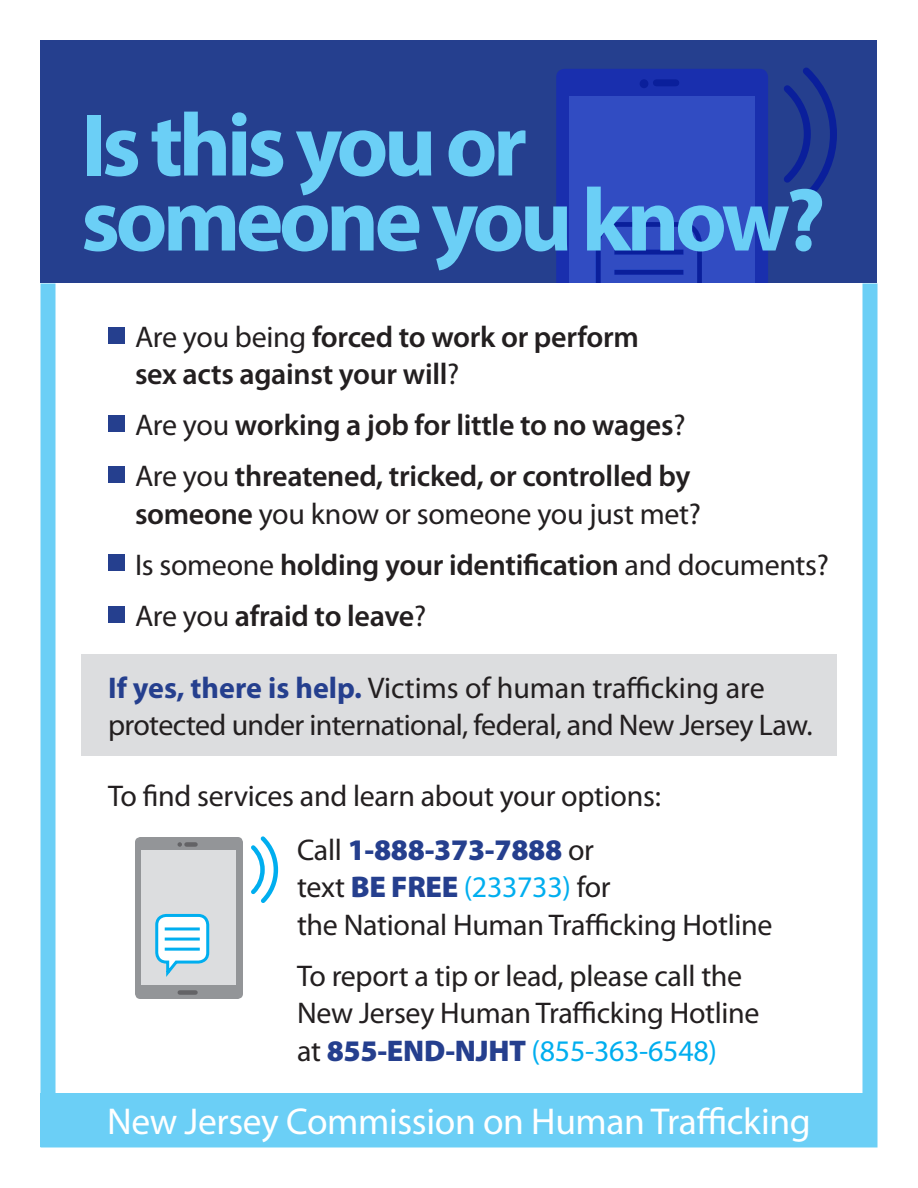
<style>
.page{position:relative;width:918px;height:1188px;background:#fff}
.page>*{position:absolute;margin:0;border:0;box-sizing:border-box;transform-origin:0 0}
.t1{font:700 90px/75px "Myriad Pro";letter-spacing:-.05em;color:#6bcff6}
.t2{font:37.5px "Myriad Pro";letter-spacing:-.01em;color:#fff}
.t3{font:30px/37.5px "Myriad Pro";letter-spacing:-.01em;color:#231f20}
.t4{font:600 30px/37.5px "Myriad Pro";letter-spacing:-.01em;color:#231f20}
.s1{font-weight:400}
.s2{font-weight:700;color:#253f8e}
.s3{font-weight:900;color:#253f8e}
.s4{color:#00aeef}
</style>
<div class="page">
<div style="left:40px;top:1094px;width:838px;height:54px;background:#6bcff6"></div>
<div style="left:81px;top:655px;width:756px;height:101px;background:#dcdddf"></div>
<div style="left:40px;top:40px;width:838px;height:244px;background:#253f8e"></div>
<div style="left:108px;top:416px;width:16px;height:16px;background:#253f8e"></div>
<div style="left:108px;top:554px;width:16px;height:16px;background:#253f8e"></div>
<div style="left:108px;top:467px;width:16px;height:16px;background:#253f8e"></div>
<div style="left:108px;top:606px;width:16px;height:16px;background:#253f8e"></div>
<div style="left:135px;top:837px;width:108px;height:162px;background:#939598;border-radius:5px"></div>
<div style="left:142px;top:850px;width:94px;height:136px;background:#dcdddf"></div>
<svg style="left:155px;top:913px;width:55px;height:64px"></svg>
<hr style="left:165px;top:948px;width:35px;height:3px;background:#00aeef">
<hr style="left:165px;top:927px;width:35px;height:3px;background:#00aeef">
<hr style="left:165px;top:938px;width:35px;height:3px;background:#00aeef">
<svg style="left:251px;top:836px;width:28px;height:67px"></svg>
<div style="left:180px;top:990px;width:16px;height:5px;background:#636366"></div>
<div style="left:187px;top:842px;width:9px;height:5px;background:#636366"></div>
<svg style="left:178px;top:842px;width:4px;height:5px"></svg>
<div style="left:556px;top:69px;width:212px;height:323px;background:#192fae;border-radius:8px"></div>
<div style="left:569px;top:96px;width:186px;height:269px;background:#314cc2"></div>
<svg style="left:595px;top:222px;width:107px;height:54px"></svg>
<hr style="left:615px;top:250px;width:68px;height:4px;background:#0a1f9b">
<div style="left:615px;top:270px;width:68px;height:5px;background:#0a1f9b"></div>
<svg style="left:784px;top:67px;width:53px;height:133px"></svg>
<div style="left:656px;top:79px;width:20px;height:7px;background:#0a1f9b"></div>
<div style="left:640px;top:79px;width:8px;height:9px;background:#0a1f9b;border-radius:50%"></div>
<div style="left:54px;top:284px;width:810px;height:121px;background:#fff"></div>
<div style="left:40px;top:276px;width:838px;height:871px;border:15px solid #6bcff6"></div>
<div style="left:108px;top:327px;width:16px;height:16px;background:#253f8e"></div>
<p class="t1" style="left:81px;top:105px;width:746px">Is this you or someone you know?</p>
<p class="t4" style="left:135px;top:317px;width:506px"><span class="s1">Are you being</span> forced to work or perform sex acts against your will<span class="s1">?</span></p>
<p class="t4" style="left:135px;top:405px;width:552px"><span class="s1">Are you</span> working a job for little to no wages<span class="s1">?</span></p>
<p class="t4" style="left:135px;top:456px;width:568px"><span class="s1">Are you</span> threatened, tricked, or controlled by someone <span class="s1">you know or someone you just met?</span></p>
<p class="t4" style="left:135px;top:545px;width:696px"><span class="s1">Is someone</span> holding your identification <span class="s1">and documents?</span></p>
<p class="t4" style="left:135px;top:596px;width:293px"><span class="s1">Are you</span> afraid to leave<span class="s1">?</span></p>
<p class="t3" style="left:108px;top:668px;width:706px"><span class="s2">If yes, there is help.</span> Victims of human trafficking are protected under international, federal, and New Jersey Law.</p>
<p class="t3" style="left:108px;top:776px;width:554px">To find services and learn about your options:</p>
<p class="t3" style="left:297px;top:830px;width:477px">Call <span class="s3">1-888-373-7888</span> or<br>text <span class="s3">BE FREE</span> <span class="s4">(233733)</span> for<br>the National Human Trafficking Hotline</p>
<p class="t3" style="left:297px;top:956px;width:464px">To report a tip or lead, please call the<br>New Jersey Human Trafficking Hotline at <span class="s3">855-END-NJHT</span> <span class="s4">(855-363-6548)</span></p>
<p class="t2" style="left:107px;top:1098px;width:705px">New Jersey Commission on Human Trafficking</p>
</div>
